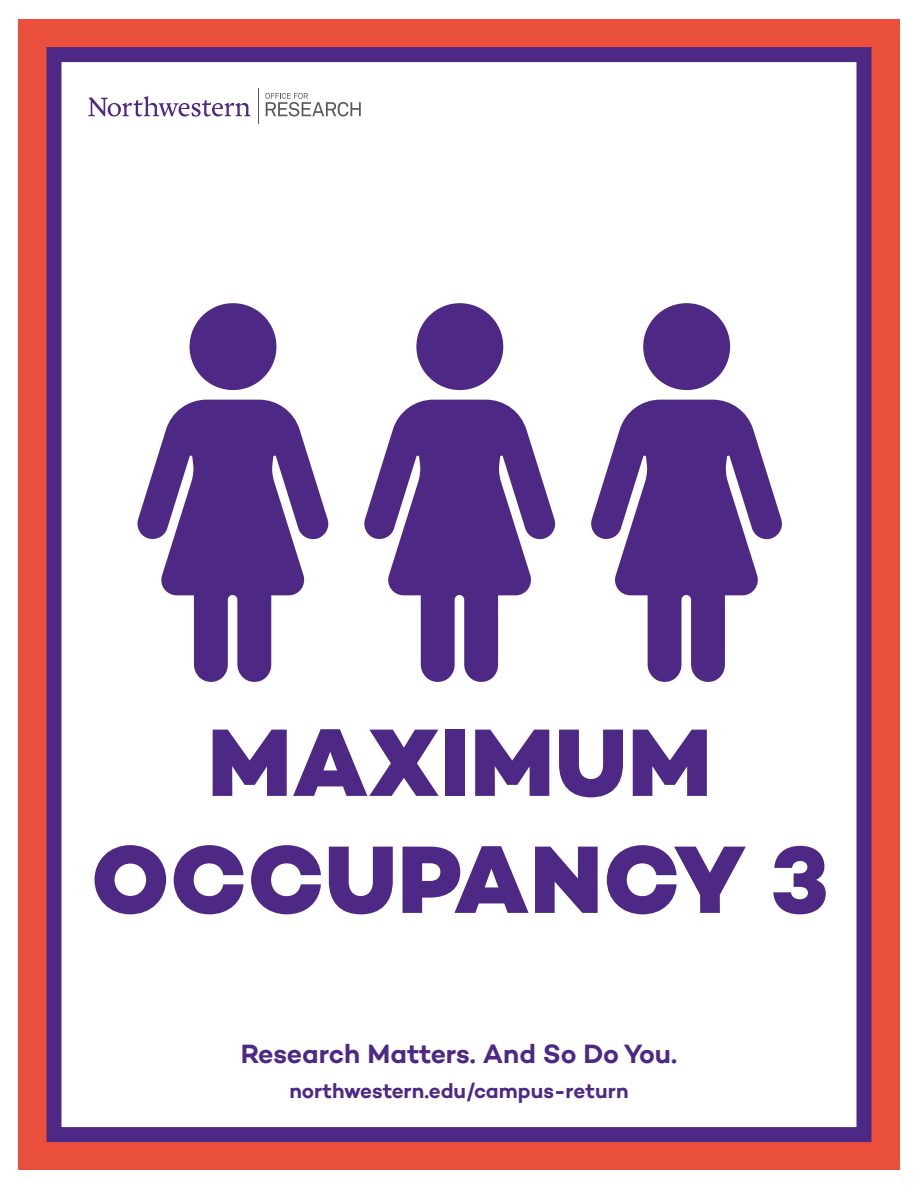
<style>
.page{position:relative;width:918px;height:1188px;background:#fff}
.page>*{position:absolute;margin:0;border:0;box-sizing:border-box;transform-origin:0 0}
.t1{font:800 97.5px/117px "Campton";letter-spacing:.01em;color:#4d2884;text-align:center}
.t2{font:600 27px "Campton";letter-spacing:-.01em;color:#4d2884}
.t3{font:600 21px "Campton";color:#4d2884}
</style>
<div class="page">
<div style="left:18px;top:19px;width:882px;height:1151px;background:#e94f3b"></div>
<div style="left:46px;top:47px;width:826px;height:1095px;background:#fff;border:15px solid #4d2884"></div>
<svg style="left:88px;top:96px;width:163px;height:21px"></svg>
<hr style="left:258px;top:88px;width:1px;height:35px;background:#57585a">
<svg style="left:265px;top:93px;width:96px;height:24px"></svg>
<div style="left:190px;top:303px;width:86px;height:87px;background:#4d2884;border-radius:50%"></div>
<svg style="left:137px;top:400px;width:192px;height:282px;fill:#4d2884"></svg>
<div style="left:416px;top:303px;width:87px;height:87px;background:#4d2884;border-radius:50%"></div>
<svg style="left:364px;top:400px;width:192px;height:282px;fill:#4d2884"></svg>
<div style="left:643px;top:303px;width:87px;height:87px;background:#4d2884;border-radius:50%"></div>
<svg style="left:591px;top:400px;width:191px;height:282px;fill:#4d2884"></svg>
<p class="t1" style="left:91px;top:703px;width:739px">MAXIMUM<br>OCCUPANCY 3</p>
<p class="t2" style="left:241px;top:1037px;width:438px">Research Matters. And So Do You.</p>
<p class="t3" style="left:289px;top:1077px;width:341px">northwestern.edu/campus-return</p>
</div>
